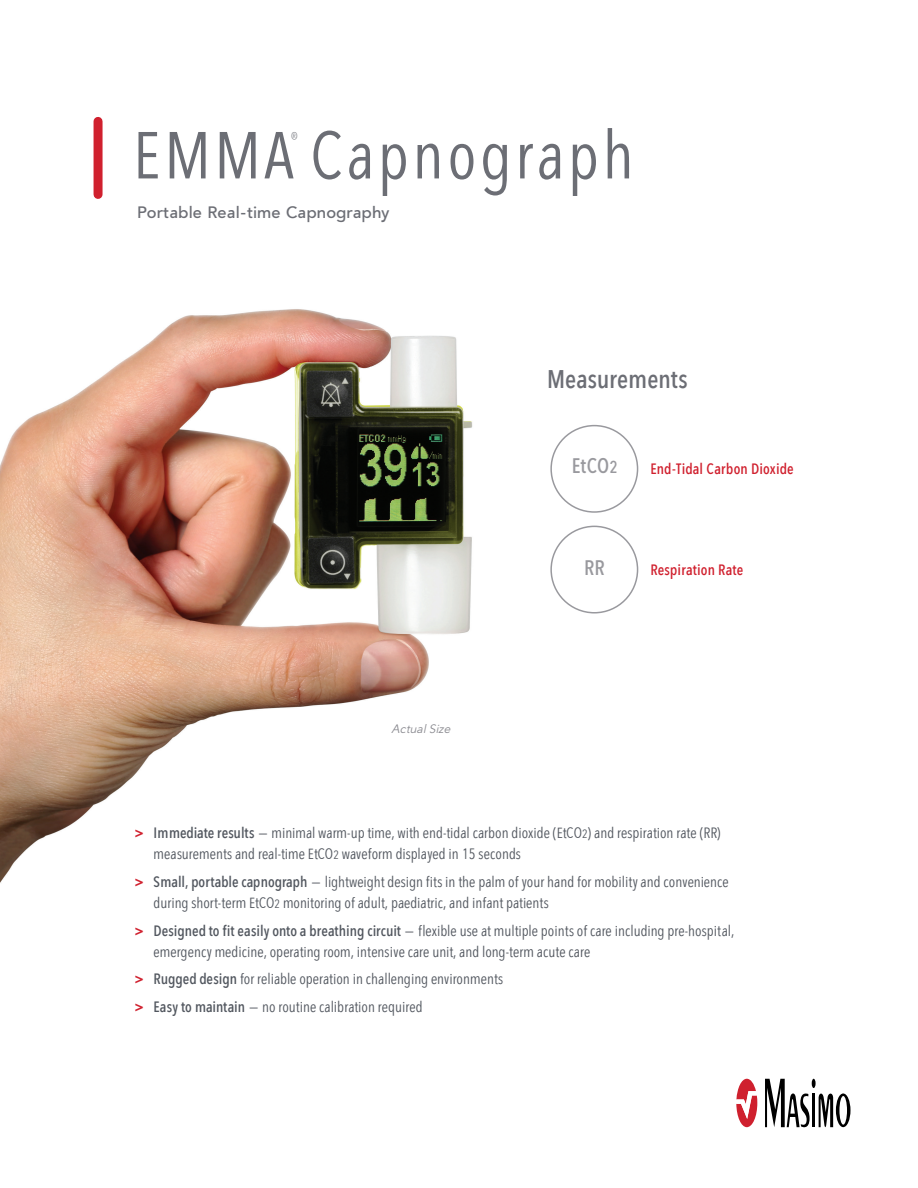
<style>
.page{position:relative;width:918px;height:1188px;background:#fff}
.page>*{position:absolute;margin:0;border:0;box-sizing:border-box;transform-origin:0 0}
.t1{font:100 67.5px "Masimo Sans Condensed";letter-spacing:.05em;color:#6c6e75}
.Cover_Title{font:25.5px "Masimo Sans Condensed";letter-spacing:.005em;color:#6c6e75}
.Cover_Title-2{font:21px "Masimo Sans Condensed";letter-spacing:.005em;color:#99999e}
.t2{font:600 16.5px "Masimo Sans";color:#6c6e75}
.t3{font:100 16.5px "Masimo Sans Condensed";color:#6c6e75}
.Subheader{font:100 15px/21px "Masimo Sans Condensed";color:#52575f}
.Cover_Title-3{font:15px "Masimo Sans Condensed";letter-spacing:.01em;color:#d0202e}
.references_1{font:italic 12px "Masimo Sans";letter-spacing:.015em;color:#89898f}
.s1{font-size:16.8px}
.s2{font-weight:500;color:#d0202e}
.s3{font-weight:400}
.s4{font-size:12px}
</style>
<div class="page">
<svg style="left:765px;top:1079px;width:85px;height:48px"></svg>
<svg style="left:736px;top:1079px;width:21px;height:48px"></svg>
<img style="left:0;top:309px;width:473px;height:574px">
<div style="left:94px;top:121px;width:9px;height:73px;background:#d0202e"></div>
<div style="left:550px;top:425px;width:88px;height:88px;border:2px solid #99999e;border-radius:50%"></div>
<div style="left:550px;top:526px;width:88px;height:88px;border:2px solid #99999e;border-radius:50%"></div>
<p class="t1" style="left:133px;top:112px;width:503px">EMMA Capnograph</p>
<p class="t3" style="left:291px;top:128px;width:9px">®</p>
<p class="t2" style="left:137px;top:202px;width:254px">Portable Real-time Capnography</p>
<p class="references_1" style="left:393px;top:721px;width:60px">Actual Size</p>
<p class="Cover_Title" style="left:547px;top:363px;width:143px">Measurements</p>
<p class="Cover_Title-2" style="left:572px;top:452px;width:47px">EtCO<span class="s1">2</span></p>
<p class="Cover_Title-2" style="left:584px;top:554px;width:22px">RR</p>
<p class="Cover_Title-3" style="left:650px;top:459px;width:145px">End-Tidal Carbon Dioxide</p>
<p class="Cover_Title-3" style="left:650px;top:560px;width:94px">Respiration Rate</p>
<p class="Subheader" style="left:154px;top:822px;width:569px;text-indent:-20px"><span class="s2">&gt;</span> <span class="s3">Immediate results</span> — minimal warm-up time, with end-tidal carbon dioxide (EtCO<span class="s4">2</span>) and respiration rate (RR) measurements and real-time EtCO<span class="s4">2</span> waveform displayed in 15 seconds</p>
<p class="Subheader" style="left:154px;top:871px;width:577px;text-indent:-20px"><span class="s2">&gt;</span> <span class="s3">Small, portable capnograph</span> — lightweight design fits in the palm of your hand for mobility and convenience during short-term EtCO<span class="s4">2</span> monitoring of adult, paediatric, and infant patients</p>
<p class="Subheader" style="left:154px;top:920px;width:582px;text-indent:-20px"><span class="s2">&gt;</span> <span class="s3">Designed to fit easily onto a breathing circuit</span> — flexible use at multiple points of care including pre-hospital, emergency medicine, operating room, intensive care unit, and long-term acute care</p>
<p class="Subheader" style="left:134px;top:969px;width:371px"><span class="s2">&gt;</span> <span class="s3">Rugged design</span> for reliable operation in challenging environments</p>
<p class="Subheader" style="left:134px;top:996px;width:290px"><span class="s2">&gt;</span> <span class="s3">Easy to maintain</span> — no routine calibration required</p>
</div>
